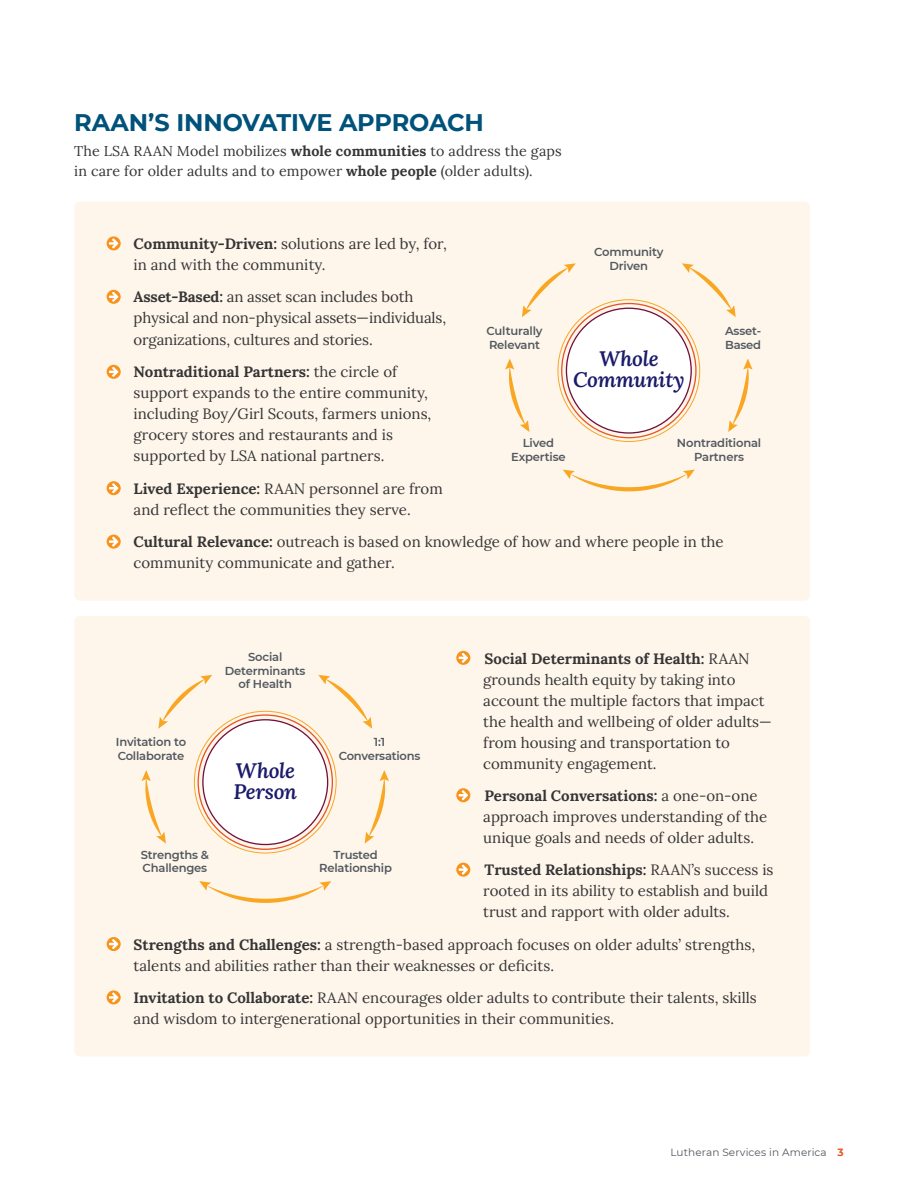
<style>
.page{position:relative;width:918px;height:1188px;background:#fff}
.page>*{position:absolute;margin:0;border:0;box-sizing:border-box;transform-origin:0 0}
.t1{font:700 24px "Montserrat";letter-spacing:-.005em;color:#00527a}
.t2{font:italic 600 21px/21px "Lora";letter-spacing:-.015em;color:#1c1b6b;text-align:center}
.t3{font:15px/21px "Lora";color:#363536}
.t4{font:14.25px/19.5px "Lora";letter-spacing:.01em;color:#363536}
.t5{font:600 11.55px/13.6px "Montserrat";letter-spacing:-.015em;color:#52585f;text-align:center}
.t6{font:10.5px "Montserrat";letter-spacing:.01em;color:#52585f}
.s1{font-weight:700}
.s2{font-weight:700;color:#e95424}
</style>
<div class="page">
<div style="left:74px;top:202px;width:736px;height:399px;background:#fef6eb;border-radius:5px"></div>
<svg style="left:107px;top:236px;width:14px;height:14px"></svg>
<svg style="left:109px;top:238px;width:9px;height:10px"></svg>
<svg style="left:107px;top:290px;width:14px;height:14px"></svg>
<svg style="left:109px;top:292px;width:9px;height:10px"></svg>
<svg style="left:107px;top:365px;width:14px;height:14px"></svg>
<svg style="left:109px;top:367px;width:9px;height:10px"></svg>
<svg style="left:107px;top:481px;width:14px;height:14px"></svg>
<svg style="left:109px;top:483px;width:9px;height:10px"></svg>
<svg style="left:107px;top:535px;width:14px;height:14px"></svg>
<svg style="left:109px;top:537px;width:9px;height:10px"></svg>
<div style="left:566px;top:308px;width:125px;height:125px;background:#fff;border-radius:50%"></div>
<svg style="left:522px;top:263px;width:54px;height:54px"></svg>
<svg style="left:682px;top:263px;width:54px;height:54px"></svg>
<svg style="left:728px;top:359px;width:25px;height:73px"></svg>
<svg style="left:505px;top:359px;width:24px;height:73px"></svg>
<svg style="left:563px;top:470px;width:132px;height:21px"></svg>
<div style="left:74px;top:616px;width:736px;height:441px;background:#fef6eb;border-radius:5px"></div>
<div style="left:456px;top:651px;width:14px;height:14px;background:#f7931d;border-radius:50%"></div>
<svg style="left:459px;top:653px;width:9px;height:10px"></svg>
<svg style="left:456px;top:788px;width:14px;height:14px"></svg>
<svg style="left:459px;top:790px;width:9px;height:10px"></svg>
<svg style="left:456px;top:863px;width:14px;height:14px"></svg>
<svg style="left:459px;top:865px;width:9px;height:10px"></svg>
<svg style="left:107px;top:937px;width:14px;height:14px"></svg>
<svg style="left:109px;top:939px;width:9px;height:10px"></svg>
<svg style="left:107px;top:990px;width:14px;height:14px"></svg>
<svg style="left:109px;top:992px;width:9px;height:10px"></svg>
<div style="left:203px;top:720px;width:125px;height:125px;background:#fff;border-radius:50%"></div>
<svg style="left:158px;top:675px;width:54px;height:54px"></svg>
<svg style="left:318px;top:675px;width:54px;height:54px"></svg>
<svg style="left:365px;top:770px;width:24px;height:74px"></svg>
<svg style="left:142px;top:770px;width:24px;height:74px"></svg>
<svg style="left:199px;top:881px;width:132px;height:22px"></svg>
<h1 class="t1" style="left:74px;top:112px;width:411px">RAAN’S INNOVATIVE APPROACH</h1>
<p class="t4" style="left:74px;top:140px;width:489px">The LSA RAAN Model mobilizes <span class="s1">whole communities</span> to address the gaps in care for older adults and to empower <span class="s1">whole people</span> (older adults).</p>
<p class="t3" style="left:134px;top:232px;width:315px"><span class="s1">Community-Driven:</span> solutions are led by, for, in and with the community.</p>
<p class="t3" style="left:134px;top:286px;width:314px"><span class="s1">Asset-Based:</span> an asset scan includes both physical and non-physical assets—individuals, organizations, cultures and stories.</p>
<p class="t3" style="left:134px;top:361px;width:299px"><span class="s1">Nontraditional Partners:</span> the circle of support expands to the entire community, including Boy/Girl Scouts, farmers unions, grocery stores and restaurants and is supported by LSA national partners.</p>
<p class="t3" style="left:134px;top:477px;width:311px"><span class="s1">Lived Experience:</span> RAAN personnel are from and reflect the communities they serve.</p>
<p class="t3" style="left:134px;top:530px;width:592px"><span class="s1">Cultural Relevance:</span> outreach is based on knowledge of how and where people in the community communicate and gather.</p>
<p class="t5" style="left:594px;top:246px;width:71px">Community<br>Driven</p>
<p class="t5" style="left:487px;top:325px;width:58px;text-align:left">Culturally<br>Relevant</p>
<p class="t5" style="left:725px;top:325px;width:38px;text-align:left">Asset-<br>Based</p>
<h2 class="t2" style="left:573px;top:350px;width:113px">Whole<br>Community</h2>
<p class="t5" style="left:511px;top:437px;width:56px">Lived<br>Expertise</p>
<p class="t5" style="left:677px;top:437px;width:86px">Nontraditional<br>Partners</p>
<p class="t3" style="left:483px;top:647px;width:290px"><span class="s1">Social Determinants of Health:</span> RAAN grounds health equity by taking into account the multiple factors that impact the health and wellbeing of older adults— from housing and transportation to community engagement.</p>
<p class="t3" style="left:483px;top:784px;width:286px"><span class="s1">Personal Conversations:</span> a one-on-one approach improves understanding of the unique goals and needs of older adults.</p>
<p class="t3" style="left:483px;top:858px;width:292px"><span class="s1">Trusted Relationships:</span> RAAN’s success is rooted in its ability to establish and build trust and rapport with older adults.</p>
<p class="t3" style="left:134px;top:933px;width:623px"><span class="s1">Strengths and Challenges:</span> a strength-based approach focuses on older adults’ strengths, talents and abilities rather than their weaknesses or deficits.</p>
<p class="t3" style="left:134px;top:986px;width:625px"><span class="s1">Invitation to Collaborate:</span> RAAN encourages older adults to contribute their talents, skills and wisdom to intergenerational opportunities in their communities.</p>
<p class="t5" style="left:225px;top:651px;width:82px">Social<br>Determinants of Health</p>
<p class="t5" style="left:116px;top:736px;width:72px;text-align:left">Invitation to<br>Collaborate</p>
<p class="t5" style="left:339px;top:736px;width:83px">1:1<br>Conversations</p>
<h2 class="t2" style="left:233px;top:760px;width:65px;text-align:left">Whole<br>Person</h2>
<p class="t5" style="left:141px;top:849px;width:70px;text-align:left">Strengths &amp;<br>Challenges</p>
<p class="t5" style="left:319px;top:849px;width:74px">Trusted<br>Relationship</p>
<p class="t6" style="left:670px;top:1146px;width:175px">Lutheran Services in America <span class="s2">3</span></p>
</div>
